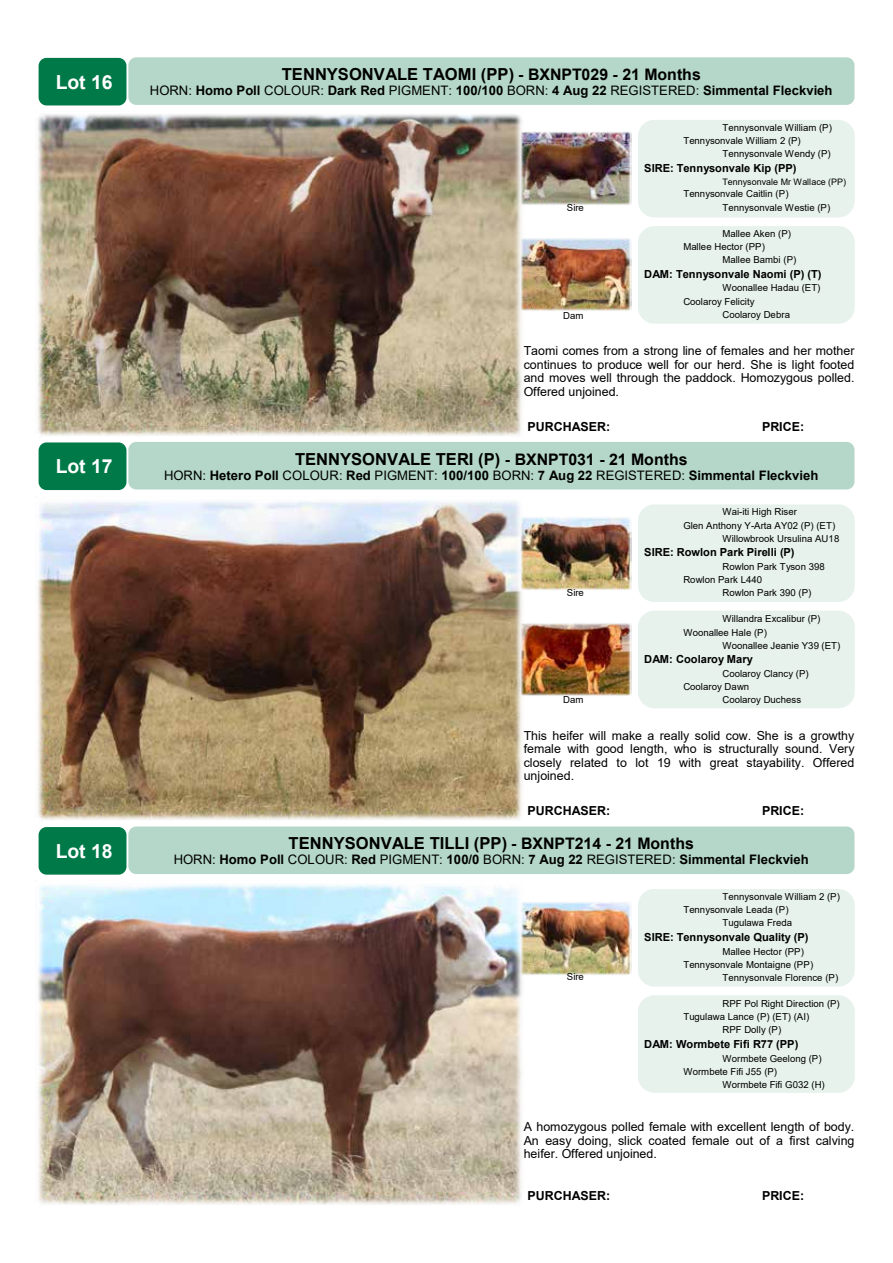
<style>
.page{position:relative;width:893px;height:1263px;background:#fff}
.page>*{position:absolute;margin:0;border:0;box-sizing:border-box;transform-origin:0 0}
.t1{font:700 19.35px "Arial";letter-spacing:-.005em;color:#fff}
.t2{font:700 16.5px "Arial";color:#000}
.t3{font:700 13.05px "Arial";color:#000}
.t4{font:12.45px/13.5px "Arial";letter-spacing:.005em;color:#000;text-align:justify}
.t5{font:700 12.45px "Arial";color:#000}
.t6{font:700 11.1px "Arial";color:#000}
.t7{font:9.6px/13.2px "Arial";color:#000}
.t8{font:9px "Arial";color:#000}
.s1{font-size:15.9px}
.s2{font-weight:400}
</style>
<div class="page">
<div style="left:638px;top:120px;width:217px;height:97px;background:#e7f2ed;border-radius:16px"></div>
<div style="left:638px;top:226px;width:217px;height:98px;background:#e7f2ed;border-radius:16px"></div>
<div style="left:39px;top:58px;width:87px;height:47px;background:#007948;border-radius:8px"></div>
<img style="left:37px;top:114px;width:485px;height:322px">
<div style="left:128px;top:57px;width:726px;height:48px;background:#b4d7c9;border-radius:8px"></div>
<img style="left:519px;top:131px;width:113px;height:75px">
<img style="left:519px;top:237px;width:113px;height:75px">
<div style="left:638px;top:504px;width:217px;height:98px;background:#e7f2ed;border-radius:16px"></div>
<div style="left:638px;top:611px;width:217px;height:97px;background:#e7f2ed;border-radius:16px"></div>
<div style="left:39px;top:442px;width:87px;height:48px;background:#007948;border-radius:8px"></div>
<img style="left:38px;top:501px;width:484px;height:319px">
<div style="left:128px;top:442px;width:726px;height:47px;background:#b4d7c9;border-radius:8px"></div>
<img style="left:519px;top:515px;width:113px;height:75px">
<img style="left:519px;top:621px;width:113px;height:75px">
<div style="left:638px;top:889px;width:217px;height:98px;background:#e7f2ed;border-radius:16px"></div>
<div style="left:638px;top:995px;width:217px;height:98px;background:#e7f2ed;border-radius:16px"></div>
<div style="left:39px;top:827px;width:87px;height:48px;background:#007948;border-radius:8px"></div>
<img style="left:38px;top:884px;width:484px;height:321px">
<div style="left:128px;top:826px;width:726px;height:48px;background:#b4d7c9;border-radius:8px"></div>
<img style="left:519px;top:900px;width:113px;height:75px">
<h1 class="t1" style="left:56px;top:68px;width:58px">Lot 16</h1>
<h1 class="t1" style="left:56px;top:453px;width:58px">Lot 17</h1>
<h1 class="t1" style="left:56px;top:837px;width:58px">Lot 18</h1>
<h2 class="t2" style="left:282px;top:63px;width:421px">TENNYSONVALE TAOMI (PP) <span class="s1">- BXNPT029 - 21 Months</span></h2>
<h3 class="t3" style="left:150px;top:81px;width:684px"><span class="s2">HORN:</span> Homo Poll <span class="s2">COLOUR:</span> Dark Red <span class="s2">PIGMENT:</span> 100/100 <span class="s2">BORN:</span> 4 Aug 22 <span class="s2">REGISTERED:</span> Simmental Fleckvieh</h3>
<p class="t7" style="left:567px;top:201px;width:19px">Sire</p>
<p class="t7" style="left:722px;top:121px;width:111px">Tennysonvale William (P)</p>
<p class="t7" style="left:683px;top:134px;width:119px">Tennysonvale William 2 (P)</p>
<p class="t7" style="left:722px;top:147px;width:110px">Tennysonvale Wendy (P)</p>
<p class="t6" style="left:644px;top:160px;width:154px">SIRE: Tennysonvale Kip (PP)</p>
<p class="t8" style="left:722px;top:175px;width:125px">Tennysonvale Mr Wallace (PP)</p>
<p class="t7" style="left:722px;top:187px;width:109px;text-indent:-39px">Tennysonvale Caitlin (P)<br>Tennysonvale Westie (P)</p>
<p class="t7" style="left:722px;top:227px;width:70px">Mallee Aken (P)</p>
<p class="t7" style="left:683px;top:240px;width:83px">Mallee Hector (PP)</p>
<p class="t7" style="left:722px;top:253px;width:75px">Mallee Bambi (P)</p>
<p class="t6" style="left:644px;top:266px;width:179px">DAM: Tennysonvale Naomi (P) (T)</p>
<p class="t7" style="left:683px;top:281px;width:139px;text-indent:39px">Woonallee Hadau (ET)<br>Coolaroy Felicity</p>
<p class="t7" style="left:563px;top:309px;width:22px">Dam</p>
<p class="t7" style="left:722px;top:308px;width:69px">Coolaroy Debra</p>
<p class="t4" style="left:524px;top:344px;width:332px">Taomi comes from a strong line of females and her mother continues to produce well for our herd. She is light footed and moves well through the paddock. Homozygous polled.<br>Offered unjoined.</p>
<p class="t5" style="left:528px;top:418px;width:84px">PURCHASER:</p>
<p class="t5" style="left:762px;top:418px;width:44px">PRICE:</p>
<h2 class="t2" style="left:295px;top:447px;width:394px">TENNYSONVALE TERI (P) <span class="s1">- BXNPT031 - 21 Months</span></h2>
<h3 class="t3" style="left:164px;top:466px;width:656px"><span class="s2">HORN:</span> Hetero Poll <span class="s2">COLOUR:</span> Red <span class="s2">PIGMENT:</span> 100/100 <span class="s2">BORN:</span> 7 Aug 22 <span class="s2">REGISTERED:</span> Simmental Fleckvieh</h3>
<p class="t7" style="left:567px;top:586px;width:19px">Sire</p>
<p class="t7" style="left:722px;top:505px;width:76px">Wai-iti High Riser</p>
<p class="t7" style="left:683px;top:518px;width:153px">Glen Anthony Y-Arta AY02 (P) (ET)</p>
<p class="t7" style="left:722px;top:532px;width:118px">Willowbrook Ursulina AU18</p>
<p class="t6" style="left:644px;top:544px;width:152px">SIRE: Rowlon Park Pirelli (P)</p>
<p class="t7" style="left:722px;top:560px;width:104px">Rowlon Park Tyson 398</p>
<p class="t7" style="left:683px;top:573px;width:80px">Rowlon Park L440</p>
<p class="t7" style="left:722px;top:586px;width:90px">Rowlon Park 390 (P)</p>
<p class="t7" style="left:722px;top:612px;width:100px">Willandra Excalibur (P)</p>
<p class="t7" style="left:683px;top:626px;width:85px">Woonallee Hale (P)</p>
<p class="t7" style="left:722px;top:639px;width:119px">Woonallee Jeanie Y39 (ET)</p>
<p class="t6" style="left:644px;top:651px;width:110px">DAM: Coolaroy Mary</p>
<p class="t7" style="left:683px;top:667px;width:127px;text-indent:39px">Coolaroy Clancy (P)<br>Coolaroy Dawn</p>
<p class="t7" style="left:563px;top:693px;width:22px">Dam</p>
<p class="t7" style="left:722px;top:693px;width:80px">Coolaroy Duchess</p>
<p class="t4" style="left:524px;top:728px;width:332px">This heifer will make a really solid cow. She is a growthy female with good length, who is structurally sound. Very closely related to lot 19 with great stayability. Offered unjoined.</p>
<p class="t5" style="left:528px;top:802px;width:84px">PURCHASER:</p>
<p class="t5" style="left:762px;top:802px;width:44px">PRICE:</p>
<h2 class="t2" style="left:289px;top:832px;width:407px">TENNYSONVALE TILLI (PP) <span class="s1">- BXNPT214 - 21 Months</span></h2>
<h3 class="t3" style="left:174px;top:851px;width:637px"><span class="s2">HORN:</span> Homo Poll <span class="s2">COLOUR:</span> Red <span class="s2">PIGMENT:</span> 100/0 <span class="s2">BORN:</span> 7 Aug 22 <span class="s2">REGISTERED:</span> Simmental Fleckvieh</h3>
<p class="t7" style="left:567px;top:970px;width:19px">Sire</p>
<p class="t7" style="left:722px;top:890px;width:119px">Tennysonvale William 2 (P)</p>
<p class="t7" style="left:683px;top:903px;width:107px">Tennysonvale Leada (P)</p>
<p class="t7" style="left:722px;top:916px;width:71px">Tugulawa Freda</p>
<p class="t6" style="left:644px;top:929px;width:166px">SIRE: Tennysonvale Quality (P)</p>
<p class="t7" style="left:722px;top:944px;width:83px">Mallee Hector (PP)</p>
<p class="t7" style="left:683px;top:957px;width:131px">Tennysonvale Montaigne (PP)</p>
<p class="t7" style="left:722px;top:971px;width:117px">Tennysonvale Florence (P)</p>
<p class="t7" style="left:722px;top:997px;width:119px">RPF Pol Right Direction (P)</p>
<p class="t7" style="left:683px;top:1010px;width:128px">Tugulawa Lance (P) (ET) (AI)</p>
<p class="t7" style="left:722px;top:1023px;width:60px">RPF Dolly (P)</p>
<p class="t6" style="left:644px;top:1036px;width:156px">DAM: Wormbete Fifi R77 (PP)</p>
<p class="t7" style="left:722px;top:1051px;width:101px">Wormbete Geelong (P)</p>
<p class="t7" style="left:683px;top:1064px;width:95px">Wormbete Fifi J55 (P)</p>
<p class="t7" style="left:722px;top:1078px;width:104px">Wormbete Fifi G032 (H)</p>
<p class="t4" style="left:524px;top:1120px;width:332px">A homozygous polled female with excellent length of body.<br>An easy doing, slick coated female out of a first calving heifer. Offered unjoined.</p>
<p class="t5" style="left:528px;top:1187px;width:84px">PURCHASER:</p>
<p class="t5" style="left:762px;top:1187px;width:44px">PRICE:</p>
</div>
